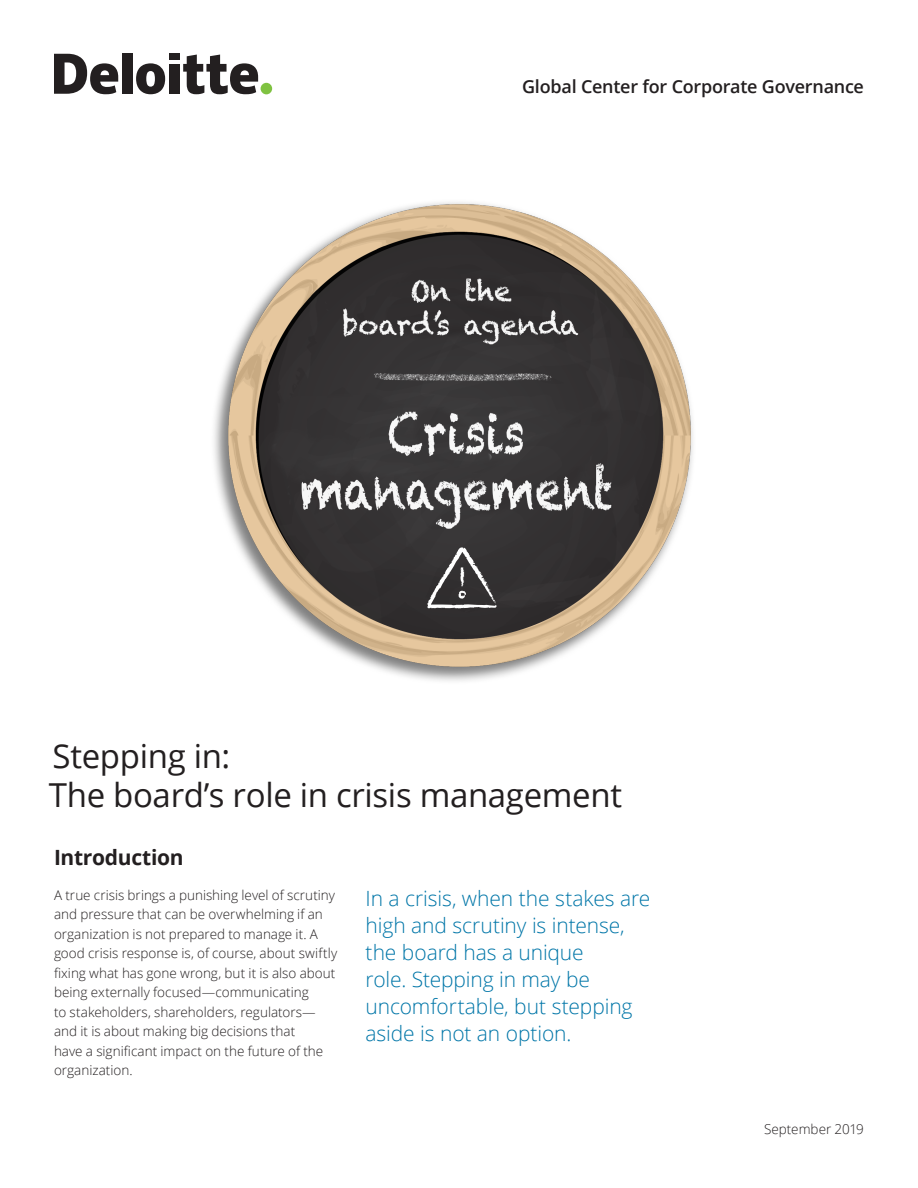
<style>
.page{position:relative;width:918px;height:1188px;background:#fff}
.page>*{position:absolute;margin:0;border:0;box-sizing:border-box;transform-origin:0 0}
.Story_heading_light{font:33px/39px "Open Sans";letter-spacing:-.01em;color:#231f20}
.Pull_Quote_1{font:300 21px/27px "Open Sans";letter-spacing:-.005em;color:#0076a8}
.Story_heading_light-2{font:700 21px "Open Sans";letter-spacing:-.015em;color:#231f20}
.Body_copy__8_5_12pt{font:600 18px "Open Sans";letter-spacing:-.015em;color:#231f20}
.Body_copy__8_5_12pt-2{font:300 13.5px/19.5px "Open Sans";color:#231f20}
</style>
<div class="page">
<div style="left:261px;top:83px;width:11px;height:11px;background:#7fc241;border-radius:50%"></div>
<div style="left:122px;top:54px;width:10px;height:40px;background:#231f20"></div>
<svg style="left:136px;top:63px;width:29px;height:31px"></svg>
<div style="left:169px;top:64px;width:10px;height:30px;background:#231f20"></div>
<div style="left:169px;top:54px;width:10px;height:6px;background:#231f20"></div>
<svg style="left:183px;top:55px;width:75px;height:39px"></svg>
<svg style="left:54px;top:54px;width:64px;height:40px"></svg>
<img style="left:214px;top:202px;width:479px;height:479px">
<svg style="left:427px;top:547px;width:70px;height:62px;background:#555354"></svg>
<p class="Body_copy__8_5_12pt" style="left:522px;top:74px;width:343px">Global Center for Corporate Governance</p>
<p class="Story_heading_light" style="left:49px;top:735px;width:575px">Stepping in:<br>The board’s role in crisis management</p>
<p class="Story_heading_light-2" style="left:54px;top:843px;width:131px">Introduction</p>
<p class="Body_copy__8_5_12pt-2" style="left:54px;top:885px;width:285px">A true crisis brings a punishing level of scrutiny and pressure that can be overwhelming if an organization is not prepared to manage it. A good crisis response is, of course, about swiftly fixing what has gone wrong, but it is also about being externally focused—communicating<br>to stakeholders, shareholders, regulators— and it is about making big decisions that<br>have a significant impact on the future of the organization.</p>
<p class="Pull_Quote_1" style="left:366px;top:884px;width:286px">In a crisis, when the stakes are high and scrutiny is intense, the board has a unique<br>role. Stepping in may be uncomfortable, but stepping aside is not an option.</p>
<p class="Body_copy__8_5_12pt-2" style="left:764px;top:1119px;width:101px">September 2019</p>
</div>
